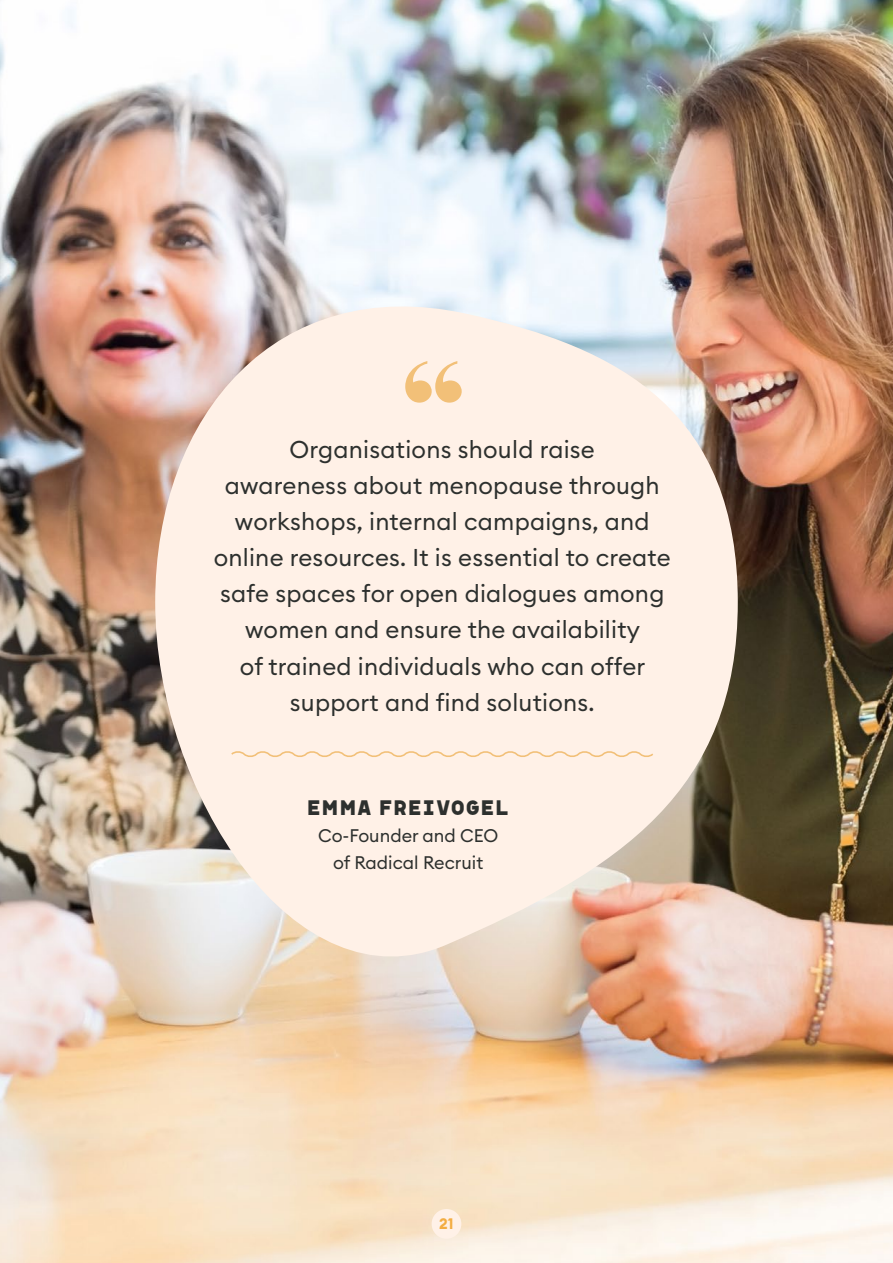
<style>
.page{position:relative;width:893px;height:1263px;background:#fff}
.page>*{position:absolute;margin:0;border:0;box-sizing:border-box;transform-origin:0 0}
.t1{font:108px "Thorowgood D";color:#f2c078}
.t2{font:24px/36px "Euclid Circular B";letter-spacing:.01em;color:#2d302e;text-align:center}
.t3{font:700 21px "Apice";letter-spacing:-.03em;color:#2d302e}
.t4{font:18px/27px "Euclid Circular B";color:#2d302e;text-align:center}
.t5{font:700 15px "Euclid Circular B";color:#f3ad42}
</style>
<div class="page">
<img style="left:0;top:0;width:893px;height:1263px">
<svg style="left:155px;top:273px;width:583px;height:737px;fill:#fff1e7"></svg>
<svg style="left:229px;top:749px;width:426px;height:10px"></svg>
<div style="left:432px;top:1209px;width:29px;height:30px;background:#fff1e7;border-radius:50%"></div>
<h1 class="t1" style="left:400px;top:337px;width:69px">“</h1>
<p class="t2" style="left:214px;top:432px;width:459px">Organisations should raise<br>awareness about menopause through workshops, internal campaigns, and online resources. It is essential to create safe spaces for open dialogues among women and ensure the availability<br>of trained individuals who can offer support and find solutions.</p>
<p class="t3" style="left:307px;top:791px;width:205px">EMMA FREIVOGEL</p>
<p class="t4" style="left:318px;top:821px;width:182px">Co-Founder and CEO of Radical Recruit</p>
<p class="t5" style="left:439px;top:1214px;width:16px">21</p>
</div>
